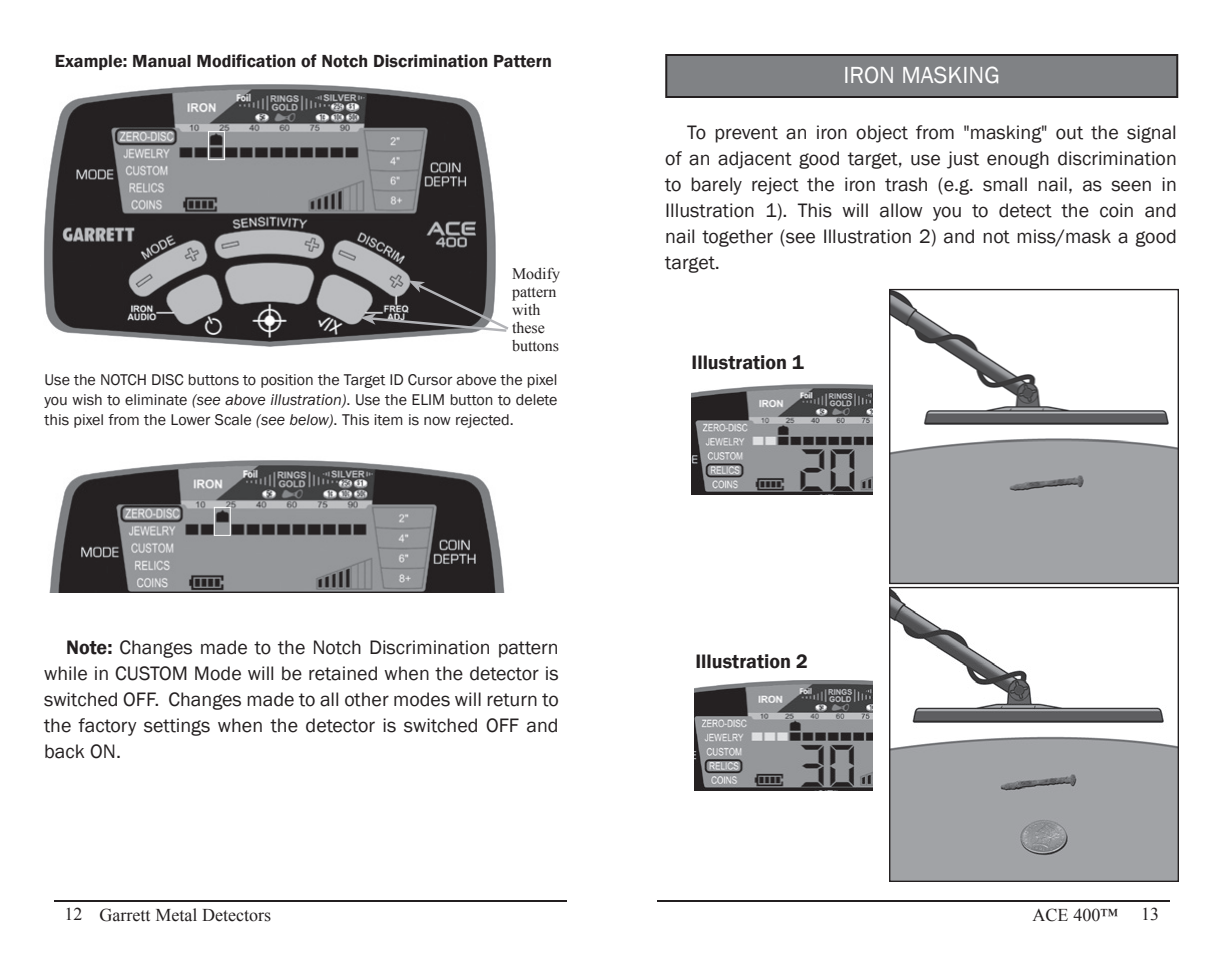
<style>
.page{position:relative;width:1224px;height:972px;background:#fff}
.page>*{position:absolute;margin:0;border:0;box-sizing:border-box;transform-origin:0 0}
.t1{font:24px "Franklin Gothic";color:#fff}
.t2{font:20px/26px "Franklin Gothic";color:#231f20;text-align:justify}
.t3{font:600 20px "Franklin Gothic";color:#231f20}
.t4{font:600 18px "Franklin Gothic";color:#231f20}
.t5{font:18px "Times New Roman";color:#231f20}
.t6{font:16px/20px "Franklin Gothic";color:#231f20;text-align:justify}
.t7{font:16px/18px "Times New Roman";color:#231f20}
.s1{font-style:italic}
.s2{font-weight:600}
</style>
<div class="page">
<hr style="left:657px;top:900px;width:513px;height:2px;background:#231f20">
<hr style="left:54px;top:900px;width:513px;height:2px;background:#231f20">
<div style="left:666px;top:55px;width:511px;height:42px;background:#808285"></div>
<div style="left:665px;top:54px;width:513px;height:44px;border:2px solid #231f20"></div>
<img style="left:891px;top:291px;width:286px;height:291px">
<div style="left:889px;top:289px;width:290px;height:295px;border:1px solid #231f20"></div>
<img style="left:691px;top:383px;width:181px;height:112px">
<img style="left:891px;top:589px;width:286px;height:291px">
<div style="left:889px;top:587px;width:290px;height:295px;border:1px solid #231f20"></div>
<img style="left:695px;top:680px;width:177px;height:110px">
<img style="left:44px;top:84px;width:452px;height:263px">
<div style="left:208px;top:131px;width:17px;height:29px;border:1px solid #fff"></div>
<img style="left:49px;top:460px;width:456px;height:132px">
<svg style="left:360px;top:280px;width:149px;height:53px;background:#605e60"></svg>
<div style="left:214px;top:507px;width:17px;height:29px;border:1px solid #fff"></div>
<p class="t4" style="left:55px;top:50px;width:499px">Example: Manual Modification of Notch Discrimination Pattern</p>
<p class="t7" style="left:512px;top:265px;width:49px">Modify pattern with these buttons</p>
<p class="t6" style="left:45px;top:370px;width:515px">Use the NOTCH DISC buttons to position the Target ID Cursor above the pixel you wish to eliminate <span class="s1">(see above illustration)</span>. Use the ELIM button to delete this pixel from the Lower Scale <span class="s1">(see below)</span>. This item is now rejected.</p>
<p class="t2" style="left:44px;top:635px;width:516px;text-indent:22px"><span class="s2">Note:</span> Changes made to the Notch Discrimination pattern while in CUSTOM Mode will be retained when the detector is switched OFF. Changes made to all other modes will return to the factory settings when the detector is switched OFF and back ON.</p>
<p class="t1" style="left:844px;top:60px;width:158px">IRON MASKING</p>
<p class="t2" style="left:665px;top:120px;width:513px;text-indent:22px">To prevent an iron object from "masking" out the signal of an adjacent good target, use just enough discrimination to barely reject the iron trash (e.g. small nail, as seen in Illustration 1). This will allow you to detect the coin and nail together (see Illustration 2) and not miss/mask a good target.</p>
<p class="t3" style="left:692px;top:350px;width:114px">Illustration 1</p>
<p class="t3" style="left:695px;top:649px;width:114px">Illustration 2</p>
<p class="t5" style="left:65px;top:903px;width:208px">12 Garrett Metal Detectors</p>
<p class="t5" style="left:1033px;top:903px;width:87px">ACE 400™</p>
<p class="t5" style="left:1141px;top:902px;width:19px">13</p>
</div>
